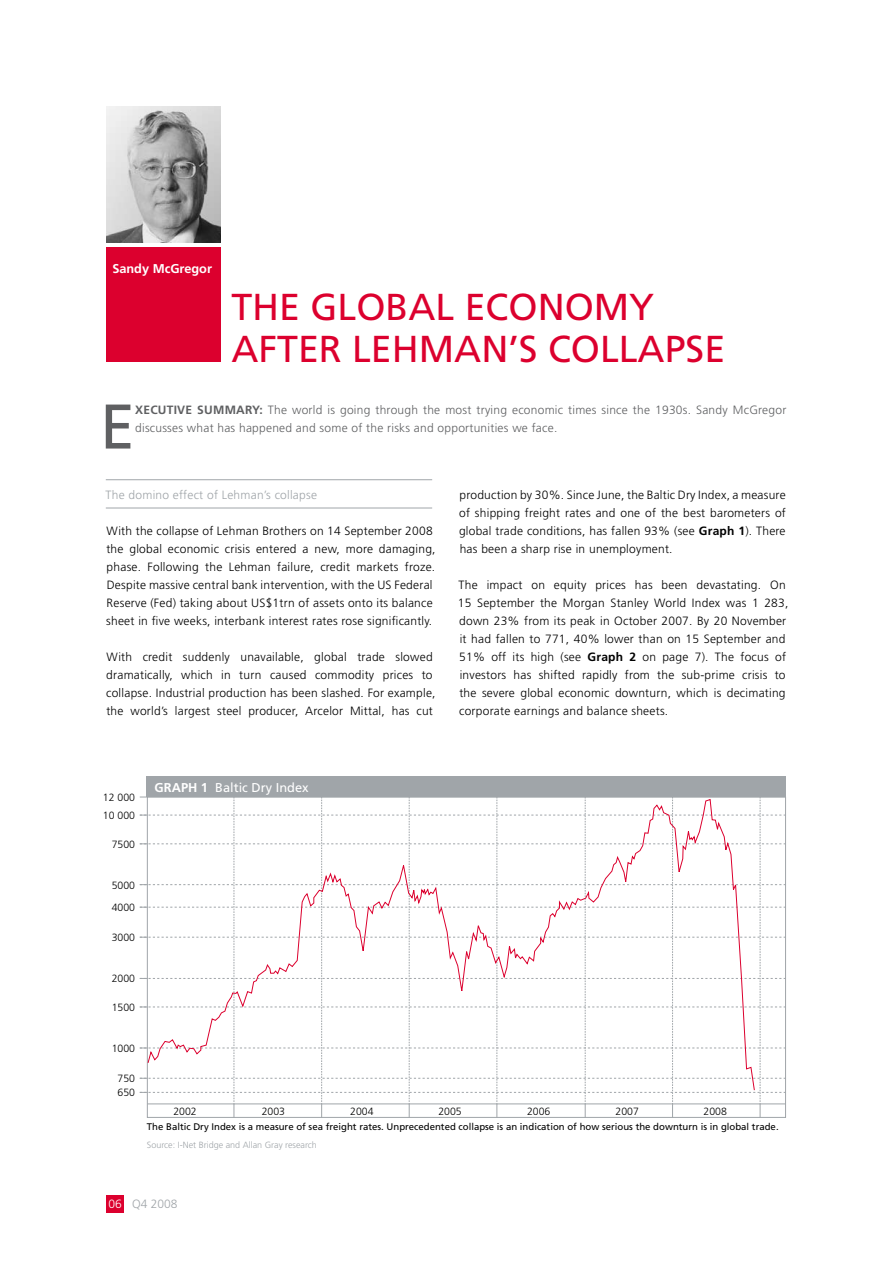
<style>
.page{position:relative;width:893px;height:1263px;background:#fff}
.page>*{position:absolute;margin:0;border:0;box-sizing:border-box;transform-origin:0 0}
.t1{font:63px "Frutiger";color:#5f6062}
.t2{font:37.5px/42px "Frutiger";color:#dc002e}
.t3{font:12.75px "Frutiger";color:#fff}
.t4{font:700 12.75px "Frutiger";color:#fff}
.t5{font:300 12px/18px "Frutiger";letter-spacing:.02em;color:#000}
.t6{font:300 12px "Frutiger";letter-spacing:.02em;color:#5f6062}
.t7{font:300 12px "Frutiger";letter-spacing:.02em;color:#a0a5a9}
.t8{font:300 10.5px/14.5px "Frutiger";color:#000}
.t9{font:9.6px "Frutiger";color:#000}
.t10{font:300 9px "Frutiger";color:#a0a5a9}
.s1{font-weight:700}
.s2{color:#fff}
</style>
<div class="page">
<div style="left:107px;top:1195px;width:17px;height:17px;background:#dc002e"></div>
<div style="left:106px;top:248px;width:115px;height:114px;background:#dc002e"></div>
<img style="left:106px;top:106px;width:114px;height:137px">
<hr style="left:106px;top:508px;width:326px;height:1px;background:#a0a5a9">
<hr style="left:106px;top:479px;width:326px;height:1px;background:#a0a5a9">
<div style="left:147px;top:776px;width:639px;height:21px;background:#a0a5a9"></div>
<svg style="left:140px;top:797px;width:646px;height:321px"></svg>
<svg style="left:147px;top:798px;width:608px;height:293px"></svg>
<p class="t4" style="left:112px;top:261px;width:101px">Sandy McGregor</p>
<h2 class="t2" style="left:231px;top:286px;width:495px">The Global Economy after Lehman’s Collapse</h2>
<p class="t6" style="left:135px;top:403px;width:653px"><span class="s1">XECUTIVE SUMMARY:</span> The world is going through the most trying economic times since the 1930s. Sandy McGregor</p>
<h1 class="t1" style="left:100px;top:390px;width:26px">E</h1>
<p class="t6" style="left:135px;top:421px;width:424px">discusses what has happened and some of the risks and opportunities we face.</p>
<p class="t7" style="left:106px;top:488px;width:213px">The domino effect of Lehman’s collapse</p>
<p class="t5" style="left:106px;top:521px;width:331px">With the collapse of Lehman Brothers on 14 September 2008 the global economic crisis entered a new, more damaging, phase. Following the Lehman failure, credit markets froze.<br>Despite massive central bank intervention, with the US Federal Reserve (Fed) taking about US$1trn of assets onto its balance sheet in five weeks, interbank interest rates rose significantly.</p>
<p class="t5" style="left:106px;top:647px;width:331px">With credit suddenly unavailable, global trade slowed dramatically, which in turn caused commodity prices to collapse. Industrial production has been slashed. For example, the world’s largest steel producer, Arcelor Mittal, has cut</p>
<p class="t5" style="left:459px;top:485px;width:328px;text-align:justify">production by 30%. Since June, the Baltic Dry Index, a measure of shipping freight rates and one of the best barometers of global trade conditions, has fallen 93% (see <span class="s1">Graph 1</span>). There has been a sharp rise in unemployment.</p>
<p class="t5" style="left:458px;top:575px;width:332px">The impact on equity prices has been devastating. On 15 September the Morgan Stanley World Index was 1 283, down 23% from its peak in October 2007. By 20 November it had fallen to 771, 40% lower than on 15 September and 51% off its high (see <span class="s1">Graph 2</span> on page 7). The focus of investors has shifted rapidly from the sub-prime crisis to the severe global economic downturn, which is decimating corporate earnings and balance sheets.</p>
<p class="t8" style="left:103px;top:790px;width:34px">12 000</p>
<p class="t8" style="left:103px;top:808px;width:34px">10 000</p>
<p class="t8" style="left:112px;top:837px;width:25px">7500</p>
<p class="t8" style="left:112px;top:878px;width:25px">5000</p>
<p class="t8" style="left:112px;top:900px;width:25px">4000</p>
<p class="t8" style="left:112px;top:930px;width:25px">3000</p>
<p class="t8" style="left:112px;top:971px;width:25px">2000</p>
<p class="t8" style="left:112px;top:1000px;width:25px">1500</p>
<p class="t8" style="left:112px;top:1041px;width:25px">1000</p>
<p class="t8" style="left:118px;top:1071px;width:19px">750<br>650</p>
<p class="t3" style="left:155px;top:780px;width:155px"><span class="s1">GRAPH 1</span> Baltic Dry I ndex</p>
<p class="t8" style="left:173px;top:1104px;width:25px">2002</p>
<p class="t8" style="left:262px;top:1104px;width:25px">2003</p>
<p class="t8" style="left:350px;top:1104px;width:25px">2004</p>
<p class="t8" style="left:438px;top:1104px;width:25px">2005</p>
<p class="t8" style="left:527px;top:1104px;width:25px">2006</p>
<p class="t8" style="left:616px;top:1104px;width:25px">2007</p>
<p class="t8" style="left:703px;top:1104px;width:25px">2008</p>
<p class="t9" style="left:147px;top:1121px;width:633px">The Baltic Dry I ndex is a measure of sea freight rates. U nprecedented collapse is an indication of how serious the downturn is in global trade.</p>
<p class="t10" style="left:147px;top:1140px;width:172px">Source: I-Net Bridge and Allan Gray research</p>
<p class="t7" style="left:108px;top:1197px;width:71px"><span class="s2">06</span> Q4 2008</p>
</div>
